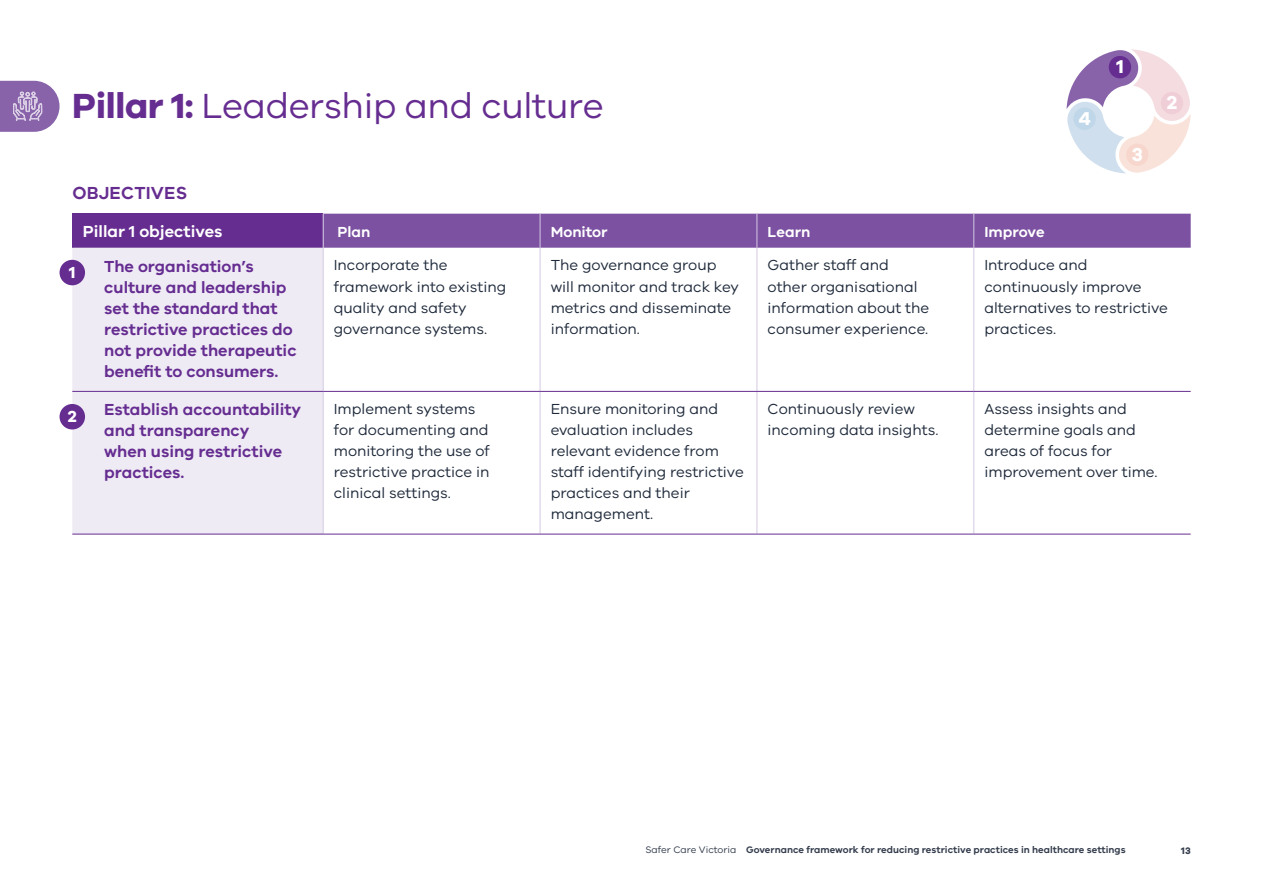
<style>
.page{position:relative;width:1263px;height:893px;background:#fff}
.page>*{position:absolute;margin:0;border:0;box-sizing:border-box;transform-origin:0 0}
.t1{font:36px "VIC";letter-spacing:-.01em;color:#662d91}
.t2{font:700 19.2px "VIC";color:#fff}
.t3{font:600 18px "VIC";letter-spacing:.01em;color:#662d91}
.t4{font:600 16.5px/21px "VIC";color:#662d91}
.t5{font:600 16.5px "VIC";color:#fff}
.t6{font:700 16.5px "VIC";color:#fff}
.t7{font:15px/21px "VIC";color:#1f2a3b}
.t8{font:600 15px "VIC";color:#fff}
.t9{font:600 9.75px "VIC";color:#333c4c}
.t10{font:700 9.75px "VIC";color:#333c4c}
.s1{font-weight:700}
.s2{font-weight:400}
</style>
<div class="page">
<svg style="left:0;top:81px;width:60px;height:51px;background:#9e80b9"></svg>
<div style="left:72px;top:214px;width:251px;height:34px;background:#662d91"></div>
<div style="left:324px;top:214px;width:867px;height:34px;background:#7c51a1"></div>
<div style="left:72px;top:248px;width:251px;height:286px;background:#efebf5"></div>
<hr style="left:323px;top:214px;width:1px;height:34px;background:#d3c8e3">
<hr style="left:540px;top:214px;width:1px;height:34px;background:#d3c8e3">
<hr style="left:756px;top:214px;width:1px;height:34px;background:#d3c8e3">
<hr style="left:973px;top:214px;width:1px;height:34px;background:#d3c8e3">
<hr style="left:323px;top:248px;width:1px;height:143px;background:#d3c8e3">
<hr style="left:540px;top:248px;width:1px;height:143px;background:#d3c8e3">
<hr style="left:756px;top:248px;width:1px;height:143px;background:#d3c8e3">
<hr style="left:973px;top:248px;width:1px;height:143px;background:#d3c8e3">
<hr style="left:323px;top:392px;width:1px;height:142px;background:#d3c8e3">
<hr style="left:540px;top:392px;width:1px;height:142px;background:#d3c8e3">
<hr style="left:756px;top:392px;width:1px;height:142px;background:#d3c8e3">
<hr style="left:973px;top:392px;width:1px;height:142px;background:#d3c8e3">
<hr style="left:72px;top:391px;width:251px;height:1px;background:#662d91">
<hr style="left:323px;top:391px;width:217px;height:1px;background:#662d91">
<hr style="left:540px;top:391px;width:217px;height:1px;background:#662d91">
<hr style="left:757px;top:391px;width:217px;height:1px;background:#662d91">
<hr style="left:974px;top:391px;width:217px;height:1px;background:#662d91">
<hr style="left:72px;top:534px;width:251px;height:1px;background:#662d91">
<hr style="left:323px;top:534px;width:217px;height:1px;background:#662d91">
<hr style="left:540px;top:534px;width:217px;height:1px;background:#662d91">
<hr style="left:757px;top:534px;width:217px;height:1px;background:#662d91">
<hr style="left:974px;top:534px;width:217px;height:1px;background:#662d91">
<svg style="left:1066px;top:49px;width:125px;height:125px"></svg>
<div style="left:60px;top:260px;width:25px;height:25px;background:#662d91;border-radius:50%"></div>
<div style="left:60px;top:404px;width:25px;height:25px;background:#662d91;border-radius:50%"></div>
<h1 class="t1" style="left:72px;top:84px;width:533px"><span class="s1">Pillar 1:</span> Leadership and culture</h1>
<p class="t2" style="left:1079px;top:106px;width:14px">4</p>
<p class="t2" style="left:1116px;top:55px;width:9px">1</p>
<p class="t2" style="left:1132px;top:142px;width:13px">3</p>
<p class="t2" style="left:1167px;top:91px;width:12px">2</p>
<p class="t3" style="left:72px;top:182px;width:117px">OBJECTIVES</p>
<p class="t5" style="left:83px;top:221px;width:141px">Pillar 1 objectives</p>
<p class="t8" style="left:337px;top:223px;width:34px">Plan</p>
<p class="t8" style="left:551px;top:223px;width:59px">Monitor</p>
<p class="t8" style="left:767px;top:223px;width:44px">Learn</p>
<p class="t8" style="left:984px;top:223px;width:62px">Improve</p>
<p class="t4" style="left:104px;top:255px;width:194px">The organisation’s culture and leadership set the standard that restrictive practices do not provide therapeutic benefit to consumers.</p>
<p class="t7" style="left:334px;top:254px;width:174px">Incorporate the framework into existing quality and safety governance systems.</p>
<p class="t7" style="left:551px;top:254px;width:190px">The governance group will monitor and track key metrics and disseminate information.</p>
<p class="t7" style="left:767px;top:254px;width:163px">Gather staff and other organisational information about the consumer experience.</p>
<p class="t7" style="left:984px;top:254px;width:185px">Introduce and continuously improve alternatives to restrictive practices.</p>
<p class="t4" style="left:104px;top:399px;width:199px">Establish accountability and transparency<br>when using restrictive practices.</p>
<p class="t7" style="left:334px;top:398px;width:157px">Implement systems for documenting and monitoring the use of restrictive practice in clinical settings.</p>
<p class="t7" style="left:551px;top:398px;width:195px">Ensure monitoring and evaluation includes relevant evidence from staff identifying restrictive practices and their management.</p>
<p class="t7" style="left:767px;top:398px;width:172px">Continuously review incoming data insights.</p>
<p class="t7" style="left:984px;top:398px;width:175px">Assess insights and determine goals and areas of focus for improvement over time.</p>
<p class="t6" style="left:69px;top:262px;width:8px">1</p>
<p class="t6" style="left:68px;top:406px;width:11px">2</p>
<p class="t9" style="left:645px;top:844px;width:482px"><span class="s2">Safer Care Victoria</span> Governance framework for reducing restrictive practices in healthcare settings</p>
<p class="t10" style="left:1181px;top:844px;width:11px">13</p>
</div>
